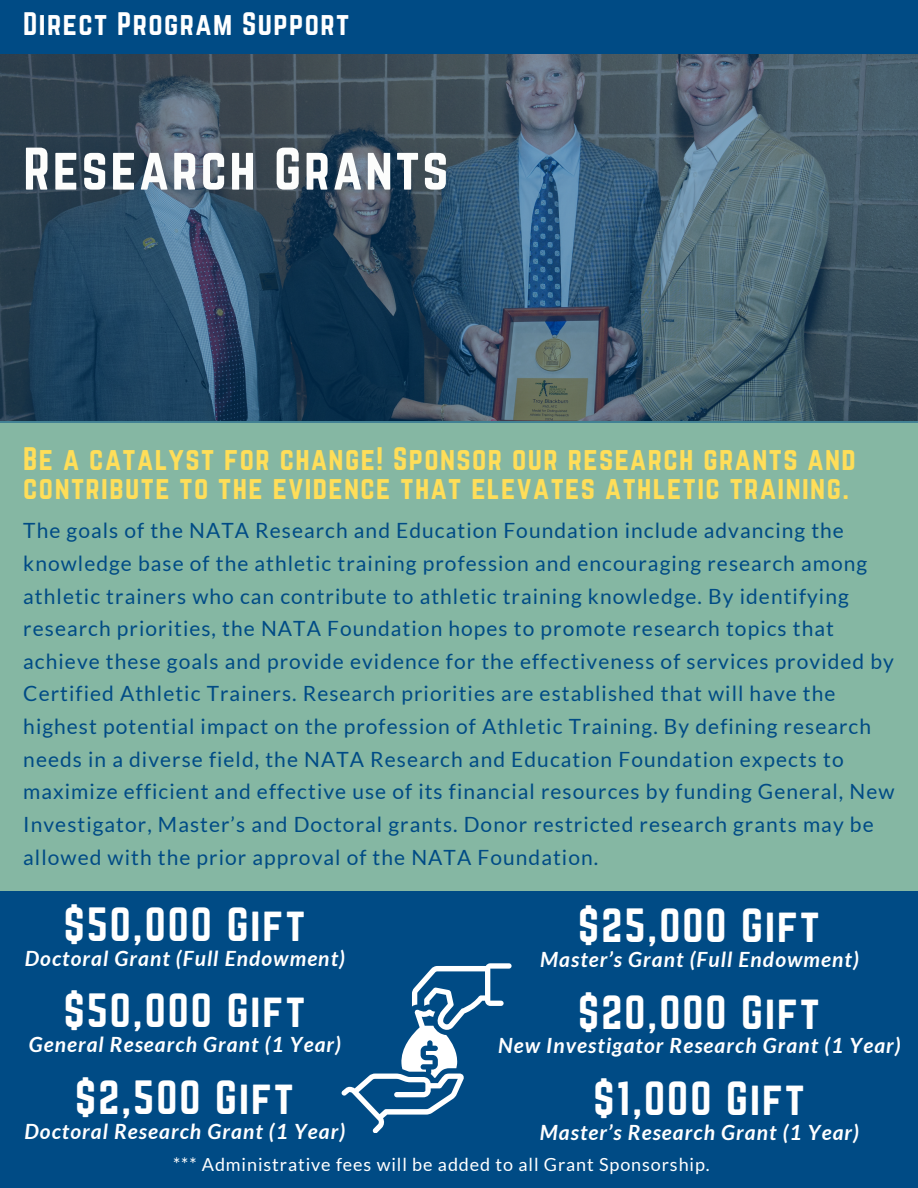
<style>
.page{position:relative;width:918px;height:1188px;background:#fff}
.page>*{position:absolute;margin:0;border:0;box-sizing:border-box;transform-origin:0 0}
.t1{font:52.5px "Norwester";letter-spacing:.05em;color:#fcfdfc}
.t2{font:42px "Norwester";letter-spacing:.05em;color:#fff}
.t3{font:28.5px/29.2px "Norwester";letter-spacing:.05em;color:#ffde59}
.t4{font:28.5px "Norwester";letter-spacing:.05em;color:#fff}
.t5{font:21px/32.7px "Lato";letter-spacing:.05em;color:#004b85}
.t6{font:italic 700 21px "Lato";letter-spacing:.05em;color:#fff}
.t7{font:18px "Lato";letter-spacing:.05em;color:#fff}
</style>
<div class="page">
<div style="left:0;top:0;width:918px;height:57px;background:#004b85"></div>
<div style="left:0;top:384px;width:918px;height:642px;background:#85b7a3"></div>
<div style="left:0;top:892px;width:917px;height:296px;background:#004b85"></div>
<svg style="left:0;top:54px;width:918px;height:368px"></svg>
<svg style="left:341px;top:963px;width:170px;height:170px"></svg>
<h2 class="t4" style="left:23px;top:6px;width:328px">Direct Program Support</h2>
<h1 class="t1" style="left:23px;top:137px;width:427px">Research Grants</h1>
<h2 class="t3" style="left:23px;top:444px;width:834px">Be a catalyst for change! Sponsor our research grants and contribute to the evidence that elevates athletic training.</h2>
<h3 class="t5" style="left:23px;top:514px;width:873px">The goals of the NATA Research and Education Foundation include advancing the knowledge base of the athletic training profession and encouraging research among athletic trainers who can contribute to athletic training knowledge. By identifying research priorities, the NATA Foundation hopes to promote research topics that achieve these goals and provide evidence for the effectiveness of services provided by Certified Athletic Trainers. Research priorities are established that will have the highest potential impact on the profession of Athletic Training. By defining research needs in a diverse field, the NATA Research and Education Foundation expects to maximize efficient and effective use of its financial resources by funding General, New Investigator, Master’s and Doctoral grants. Donor restricted research grants may be allowed with the prior approval of the NATA Foundation.</h3>
<h3 class="t2" style="left:64px;top:899px;width:243px">$50,000 Gift</h3>
<h3 class="t6" style="left:25px;top:945px;width:322px">Doctoral Grant (Full Endowment)</h3>
<h3 class="t2" style="left:64px;top:985px;width:243px">$50,000 Gift</h3>
<h3 class="t6" style="left:29px;top:1031px;width:314px">General Research Grant (1 Year)</h3>
<h3 class="t2" style="left:75px;top:1072px;width:220px">$2,500 Gift</h3>
<h3 class="t6" style="left:25px;top:1118px;width:322px">Doctoral Research Grant (1 Year)</h3>
<h3 class="t2" style="left:578px;top:900px;width:243px">$25,000 Gift</h3>
<h3 class="t6" style="left:540px;top:946px;width:320px">Master’s Grant (Full Endowment)</h3>
<h3 class="t2" style="left:578px;top:987px;width:243px">$20,000 Gift</h3>
<h3 class="t6" style="left:498px;top:1033px;width:404px">New Investigator Research Grant (1 Year)</h3>
<h3 class="t2" style="left:593px;top:1073px;width:213px">$1,000 Gift</h3>
<h3 class="t6" style="left:540px;top:1119px;width:321px">Master’s Research Grant (1 Year)</h3>
<p class="t7" style="left:173px;top:1153px;width:538px">*** Administrative fees will be added to all Grant Sponsorship.</p>
</div>
